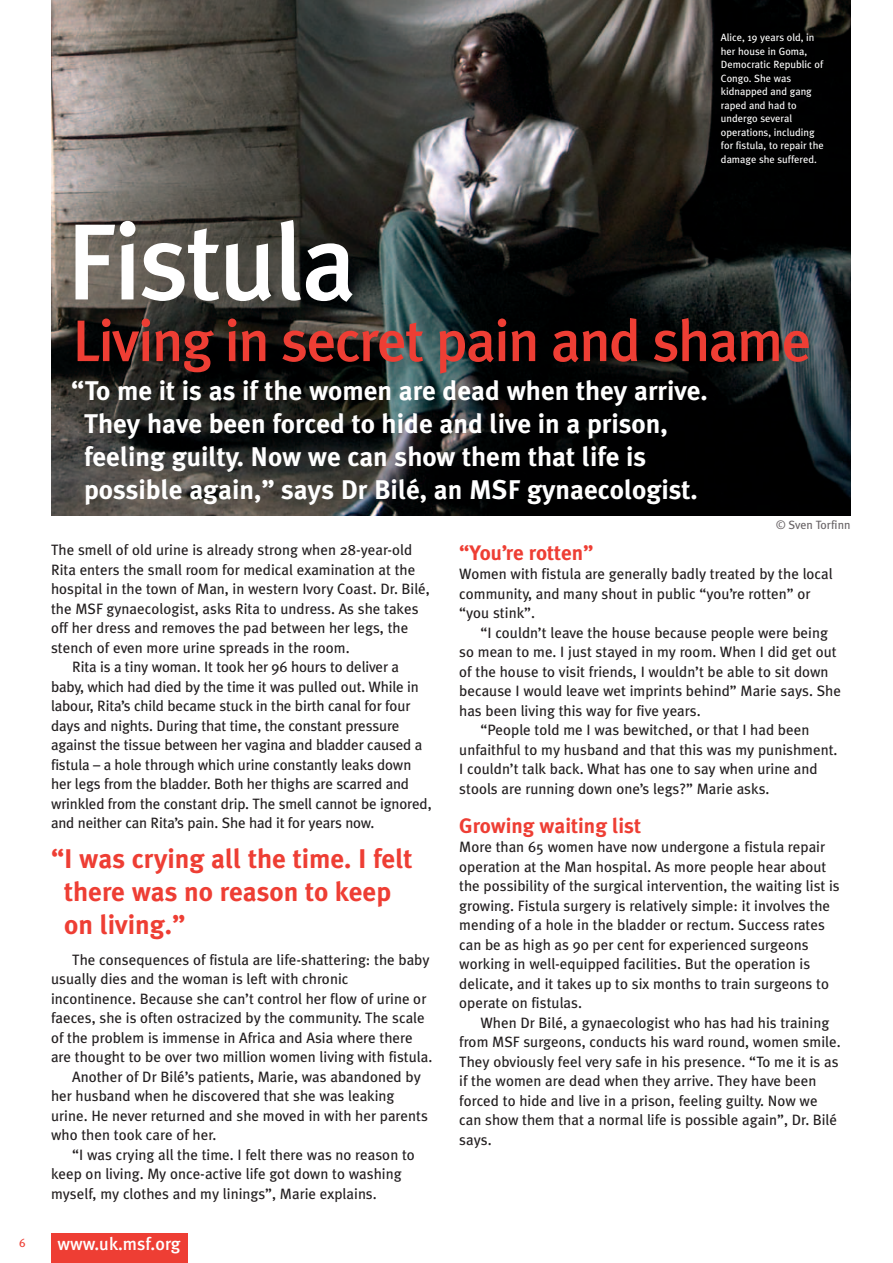
<style>
.page{position:relative;width:893px;height:1263px;background:#fff}
.page>*{position:absolute;margin:0;border:0;box-sizing:border-box;transform-origin:0 0}
.t1{font:500 108px "Meta Plus";letter-spacing:-.025em;color:#fff}
.t2{font:500 58.5px "Meta Plus";letter-spacing:-.025em;color:#ee3e34}
.t3{font:700 27px/33px "Meta Plus";color:#fff}
.t4{font:700 27px/33px "Meta Plus";color:#ee3e34}
.t5{font:700 21px "Meta Plus";color:#ee3e34}
.t6{font:500 18px "Meta Plus";color:#fff}
.t7{font:15px/19.5px "Meta Plus";color:#231f20}
.t8{font:12px "Meta Plus";color:#696467}
.t9{font:12px "Meta Plus";color:#ee3e34}
.t10{font:10.5px/13.5px "Meta Plus";color:#fff}
</style>
<div class="page">
<img style="left:51px;top:0;width:799px;height:515px">
<div style="left:51px;top:1233px;width:136px;height:30px;background:#ee3e34"></div>
<p class="t9" style="left:19px;top:1236px;width:8px">6</p>
<p class="t10" style="left:721px;top:31px;width:104px">Alice, 19 years old, in her house in Goma,<br>Democratic Republic of<br>Congo. She was kidnapped and gang raped and had to undergo several operations, including for fistula, to repair the damage she suffered.</p>
<h1 class="t1" style="left:66px;top:199px;width:292px">Fistula</h1>
<h2 class="t2" style="left:73px;top:307px;width:740px">Living in secret pain and shame</h2>
<h3 class="t3" style="left:84px;top:374px;width:625px;text-indent:-13px">“To me it is as if the women are dead when they arrive.<br>They have been forced to hide and live in a prison, feeling guilty. Now we can show them that life is possible again,” says Dr Bilé, an MSF gynaecologist.</h3>
<p class="t7" style="left:51px;top:540px;width:363px">The smell of old urine is already strong when 28-year-old</p>
<p class="t7" style="left:51px;top:560px;width:366px">Rita enters the small room for medical examination at the</p>
<p class="t7" style="left:51px;top:579px;width:380px">hospital in the town of Man, in western Ivory Coast. Dr. Bilé,</p>
<p class="t7" style="left:51px;top:599px;width:369px">the MSF gynaecologist, asks Rita to undress. As she takes</p>
<p class="t7" style="left:51px;top:618px;width:359px">off her dress and removes the pad between her legs, the</p>
<p class="t7" style="left:51px;top:638px;width:300px">stench of even more urine spreads in the room.</p>
<p class="t7" style="left:72px;top:657px;width:328px">Rita is a tiny woman. It took her 96 hours to deliver a</p>
<p class="t7" style="left:51px;top:677px;width:369px">baby, which had died by the time it was pulled out. While in</p>
<p class="t7" style="left:51px;top:696px;width:361px">labour, Rita’s child became stuck in the birth canal for four</p>
<p class="t7" style="left:51px;top:716px;width:350px">days and nights. During that time, the constant pressure</p>
<p class="t7" style="left:51px;top:735px;width:373px">against the tissue between her vagina and bladder caused a</p>
<p class="t7" style="left:51px;top:755px;width:362px">fistula – a hole through which urine constantly leaks down</p>
<p class="t7" style="left:51px;top:774px;width:360px">her legs from the bladder. Both her thighs are scarred and</p>
<p class="t7" style="left:51px;top:794px;width:382px">wrinkled from the constant drip. The smell cannot be ignored,</p>
<p class="t7" style="left:51px;top:813px;width:325px">and neither can Rita’s pain. She had it for years now.</p>
<h3 class="t4" style="left:64px;top:842px;width:350px;text-indent:-13px">“I was crying all the time. I felt there was no reason to keep on living.”</h3>
<p class="t7" style="left:72px;top:950px;width:359px">The consequences of fistula are life-shattering: the baby</p>
<p class="t7" style="left:51px;top:969px;width:299px">usually dies and the woman is left with chronic</p>
<p class="t7" style="left:51px;top:989px;width:377px">incontinence. Because she can’t control her flow of urine or</p>
<p class="t7" style="left:51px;top:1008px;width:375px">faeces, she is often ostracized by the community. The scale</p>
<p class="t7" style="left:51px;top:1028px;width:363px">of the problem is immense in Africa and Asia where there</p>
<p class="t7" style="left:51px;top:1047px;width:383px">are thought to be over two million women living with fistula.</p>
<p class="t7" style="left:72px;top:1067px;width:350px">Another of Dr Bilé’s patients, Marie, was abandoned by</p>
<p class="t7" style="left:51px;top:1086px;width:345px">her husband when he discovered that she was leaking</p>
<p class="t7" style="left:51px;top:1106px;width:378px">urine. He never returned and she moved in with her parents</p>
<p class="t7" style="left:51px;top:1125px;width:167px">who then took care of her.</p>
<p class="t7" style="left:72px;top:1145px;width:344px">“I was crying all the time. I felt there was no reason to</p>
<p class="t7" style="left:51px;top:1164px;width:352px">keep on living. My once-active life got down to washing</p>
<p class="t7" style="left:51px;top:1184px;width:327px">myself, my clothes and my linings”, Marie explains.</p>
<p class="t6" style="left:58px;top:1233px;width:125px">www.uk.msf.org</p>
<p class="t8" style="left:776px;top:518px;width:76px">© Sven Torfinn</p>
<h3 class="t5" style="left:459px;top:540px;width:136px">“You’re rotten”</h3>
<p class="t7" style="left:459px;top:564px;width:375px">Women with fistula are generally badly treated by the local community, and many shout in public “you’re rotten” or “you stink”.</p>
<p class="t7" style="left:480px;top:623px;width:349px">“I couldn’t leave the house because people were being</p>
<p class="t7" style="left:459px;top:642px;width:379px">so mean to me. I just stayed in my room. When I did get out</p>
<p class="t7" style="left:459px;top:662px;width:371px">of the house to visit friends, I wouldn’t be able to sit down</p>
<p class="t7" style="left:459px;top:681px;width:383px">because I would leave wet imprints behind” Marie says. She</p>
<p class="t7" style="left:459px;top:701px;width:243px">has been living this way for five years.</p>
<p class="t7" style="left:480px;top:720px;width:330px">“People told me I was bewitched, or that I had been</p>
<p class="t7" style="left:459px;top:740px;width:380px">unfaithful to my husband and that this was my punishment.</p>
<p class="t7" style="left:459px;top:759px;width:360px">I couldn’t talk back. What has one to say when urine and</p>
<p class="t7" style="left:459px;top:779px;width:312px">stools are running down one’s legs?” Marie asks.</p>
<h3 class="t5" style="left:459px;top:813px;width:183px">Growing waiting list</h3>
<p class="t7" style="left:459px;top:837px;width:382px">More than 65 women have now undergone a fistula repair operation at the Man hospital. As more people hear about the possibility of the surgical intervention, the waiting list is growing. Fistula surgery is relatively simple: it involves the mending of a hole in the bladder or rectum. Success rates can be as high as 90 per cent for experienced surgeons working in well-equipped facilities. But the operation is delicate, and it takes up to six months to train surgeons to operate on fistulas.</p>
<p class="t7" style="left:459px;top:1013px;width:383px;text-indent:21px">When Dr Bilé, a gynaecologist who has had his training from MSF surgeons, conducts his ward round, women smile.<br>They obviously feel very safe in his presence. “To me it is as if the women are dead when they arrive. They have been forced to hide and live in a prison, feeling guilty. Now we can show them that a normal life is possible again”, Dr. Bilé says.</p>
</div>
